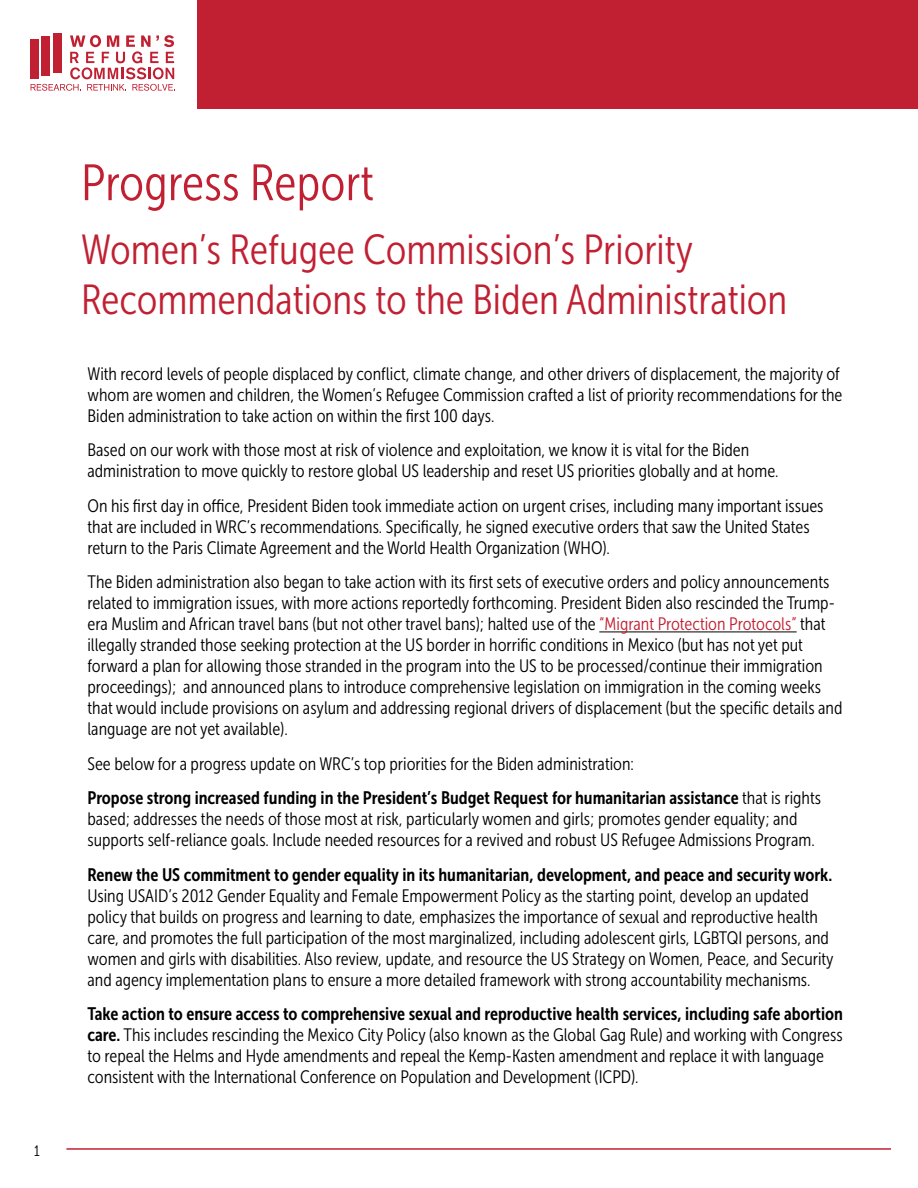
<style>
.page{position:relative;width:918px;height:1188px;background:#fff}
.page>*{position:absolute;margin:0;border:0;box-sizing:border-box;transform-origin:0 0}
.Heading_1{font:51px "Museo Sans Cond 300";color:#c12032}
.Heading_1-2{font:42px/50.4px "Museo Sans Cond 300";color:#c12032}
.Body{font:18px/21px "Museo Sans Cond 300";color:#000}
.t1{font:15px "Museo Sans Cond 300";color:#000}
.s1{color:#c12032}
.s2{font-family:"Museo Sans Cond 700"}
</style>
<div class="page">
<div style="left:198px;top:0;width:720px;height:108px;background:#c12032"></div>
<div style="left:30px;top:40px;width:9px;height:39px;background:#c12032"></div>
<div style="left:53px;top:33px;width:8px;height:40px;background:#c12032"></div>
<svg style="left:31px;top:35px;width:144px;height:56px"></svg>
<hr style="left:599px;top:631px;width:198px;height:1px;background:#000">
<hr style="left:66px;top:1148px;width:825px;height:2px;background:#c12032">
<p class="t1" style="left:34px;top:1143px;width:7px">1</p>
<h1 class="Heading_1" style="left:81px;top:155px;width:294px">Progress Report</h1>
<h1 class="Heading_1-2" style="left:81px;top:225px;width:708px">Women’s Refugee Commission’s Priority<br>Recommendations to the Biden Administration</h1>
<p class="Body" style="left:87px;top:363px;width:756px">With record levels of people displaced by conflict, climate change, and other drivers of displacement, the majority of whom are women and children, the Women’s Refugee Commission crafted a list of priority recommendations for the<br>Biden administration to take action on within the first 100 days.</p>
<p class="Body" style="left:87px;top:440px;width:693px">Based on our work with those most at risk of violence and exploitation, we know it is vital for the Biden administration to move quickly to restore global US leadership and reset US priorities globally and at home.</p>
<p class="Body" style="left:87px;top:495px;width:738px">On his first day in office, President Biden took immediate action on urgent crises, including many important issues that are included in WRC’s recommendations. Specifically, he signed executive orders that saw the United States return to the Paris Climate Agreement and the World Health Organization (WHO).</p>
<p class="Body" style="left:87px;top:572px;width:757px">The Biden administration also began to take action with its first sets of executive orders and policy announcements related to immigration issues, with more actions reportedly forthcoming. President Biden also rescinded the Trump&shy;era Muslim and African travel bans (but not other travel bans); halted use of the <span class="s1">“Migrant Protection Protocols”</span> that illegally stranded those seeking protection at the US border in horrific conditions in Mexico (but has not yet put forward a plan for allowing those stranded in the program into the US to be processed/continue their immigration proceedings); and announced plans to introduce comprehensive legislation on immigration in the coming weeks that would include provisions on asylum and addressing regional drivers of displacement (but the specific details and language are not yet available).</p>
<p class="Body" style="left:87px;top:753px;width:548px">See below for a progress update on WRC’s top priorities for the Biden administration:</p>
<p class="Body" style="left:87px;top:788px;width:735px"><span class="s2">Propose strong increased funding in the President’s Budget Request for humanitarian assistance</span> that is rights based; addresses the needs of those most at risk, particularly women and girls; promotes gender equality; and supports self-reliance goals. Include needed resources for a revived and robust US Refugee Admissions Program.</p>
<p class="Body" style="left:87px;top:864px;width:748px"><span class="s2">Renew the US commitment to gender equality in its humanitarian, development, and peace and security work.<br></span>Using USAID’s 2012 Gender Equality and Female Empowerment Policy as the starting point, develop an updated policy that builds on progress and learning to date, emphasizes the importance of sexual and reproductive health care, and promotes the full participation of the most marginalized, including adolescent girls, LGBTQI persons, and women and girls with disabilities. Also review, update, and resource the US Strategy on Women, Peace, and Security and agency implementation plans to ensure a more detailed framework with strong accountability mechanisms.</p>
<p class="Body" style="left:87px;top:1004px;width:757px"><span class="s2">Take action to ensure access to comprehensive sexual and reproductive health services, including safe abortion care.</span> This includes rescinding the Mexico City Policy (also known as the Global Gag Rule) and working with Congress to repeal the Helms and Hyde amendments and repeal the Kemp-Kasten amendment and replace it with language consistent with the International Conference on Population and Development (ICPD).</p>
</div>
